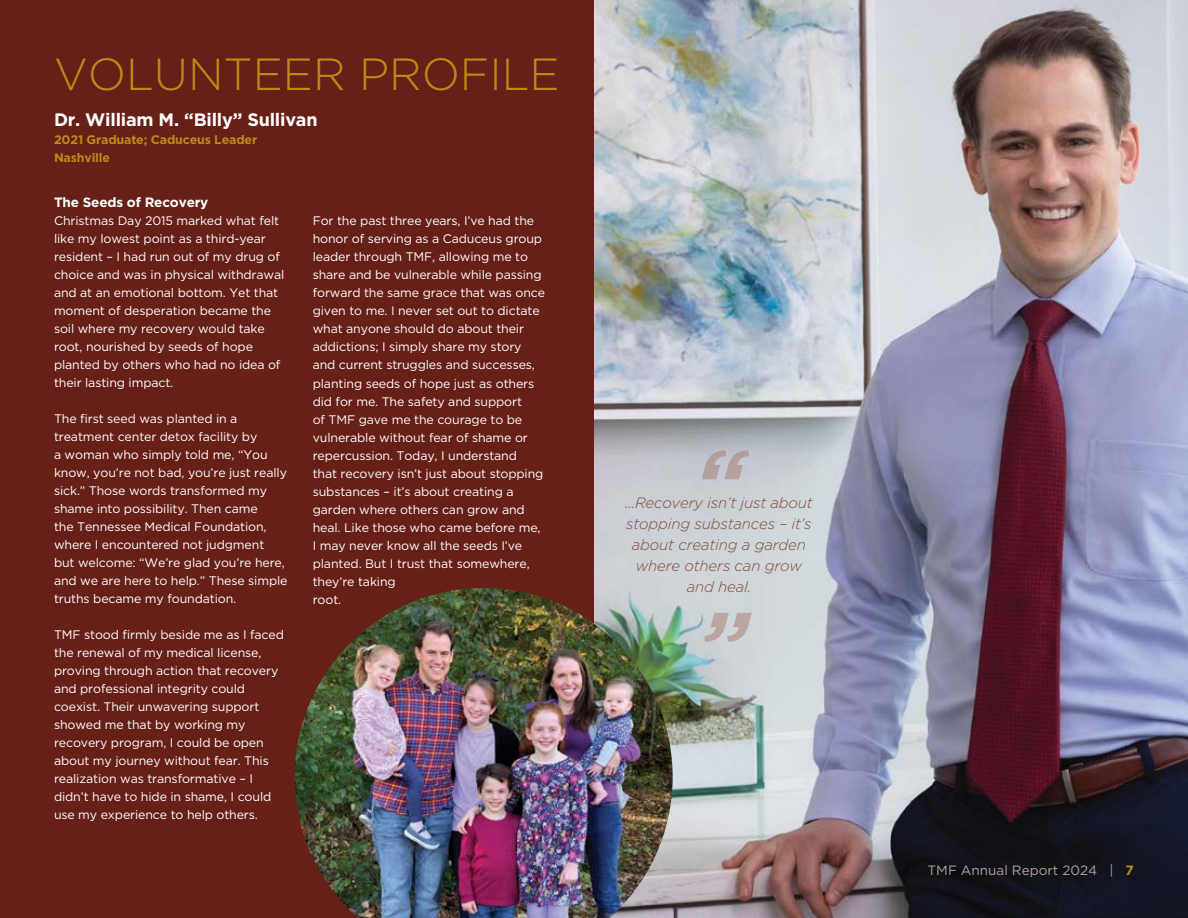
<style>
.page{position:relative;width:1188px;height:918px;background:#672018}
.page>*{position:absolute;margin:0;border:0;box-sizing:border-box;transform-origin:0 0}
.t1{font:italic 700 90px/162px "Gotham";color:#a6786a}
.t2{font:300 45px "Gotham";color:#bc8b16}
.t3{font:700 18px "Gotham";letter-spacing:-.01em;color:#fff}
.t4{font:italic 300 15px/21px "Gotham";letter-spacing:-.01em;color:#844a3d;text-align:center}
.t5{font:13.5px "Gotham";color:#b0a19f}
.t6{font:700 13.5px "Gotham";letter-spacing:-.01em;color:#fff}
.t7{font:12.3px/18px "Gotham";letter-spacing:-.01em;color:#fff}
.t8{font:700 12.3px/18px "Gotham";letter-spacing:-.01em;color:#bc8b16}
.s1{font-weight:700;color:#bc8b16}
</style>
<div class="page">
<img style="left:594px;top:0;width:594px;height:918px">
<img style="left:295px;top:588px;width:378px;height:330px">
<h2 class="t2" style="left:54px;top:46px;width:507px">VOLUNTEER PROFILE</h2>
<h3 class="t3" style="left:54px;top:108px;width:265px">Dr. William M. “Billy” Sullivan</h3>
<p class="t8" style="left:54px;top:131px;width:205px">2021 Graduate; Caduceus Leader<br>Nashville</p>
<p class="t6" style="left:54px;top:193px;width:156px">The Seeds of Recovery</p>
<p class="t7" style="left:54px;top:211px;width:232px">Christmas Day 2015 marked what felt like my lowest point as a third-year resident – I had run out of my drug of choice and was in physical withdrawal and at an emotional bottom. Yet that moment of desperation became the soil where my recovery would take root, nourished by seeds of hope planted by others who had no idea of their lasting impact.</p>
<p class="t7" style="left:54px;top:409px;width:235px">The first seed was planted in a treatment center detox facility by<br>a woman who simply told me, “You know, you’re not bad, you’re just really sick.” Those words transformed my shame into possibility. Then came<br>the Tennessee Medical Foundation, where I encountered not judgment but welcome: “We’re glad you’re here, and we are here to help.” These simple truths became my foundation.</p>
<p class="t7" style="left:54px;top:625px;width:231px">TMF stood firmly beside me as I faced the renewal of my medical license, proving through action that recovery and professional integrity could coexist. Their unwavering support showed me that by working my recovery program, I could be open about my journey without fear. This realization was transformative – I didn’t have to hide in shame, I could use my experience to help others.</p>
<p class="t7" style="left:313px;top:212px;width:234px">For the past three years, I’ve had the honor of serving as a Caduceus group leader through TMF, allowing me to share and be vulnerable while passing forward the same grace that was once given to me. I never set out to dictate what anyone should do about their addictions; I simply share my story and current struggles and successes, planting seeds of hope just as others did for me. The safety and support<br>of TMF gave me the courage to be vulnerable without fear of shame or repercussion. Today, I understand<br>that recovery isn’t just about stopping substances – it’s about creating a garden where others can grow and heal. Like those who came before me,<br>I may never know all the seeds I’ve planted. But I trust that somewhere, they’re taking<br>root.</p>
<h1 class="t1" style="left:693px;top:400px;width:57px">“ ”</h1>
<p class="t4" style="left:625px;top:492px;width:189px">…Recovery isn’t just about stopping substances – it’s about creating a garden where others can grow and heal.</p>
<p class="t5" style="left:928px;top:861px;width:208px">TMF Annual Report 2024 | <span class="s1">7</span></p>
</div>
